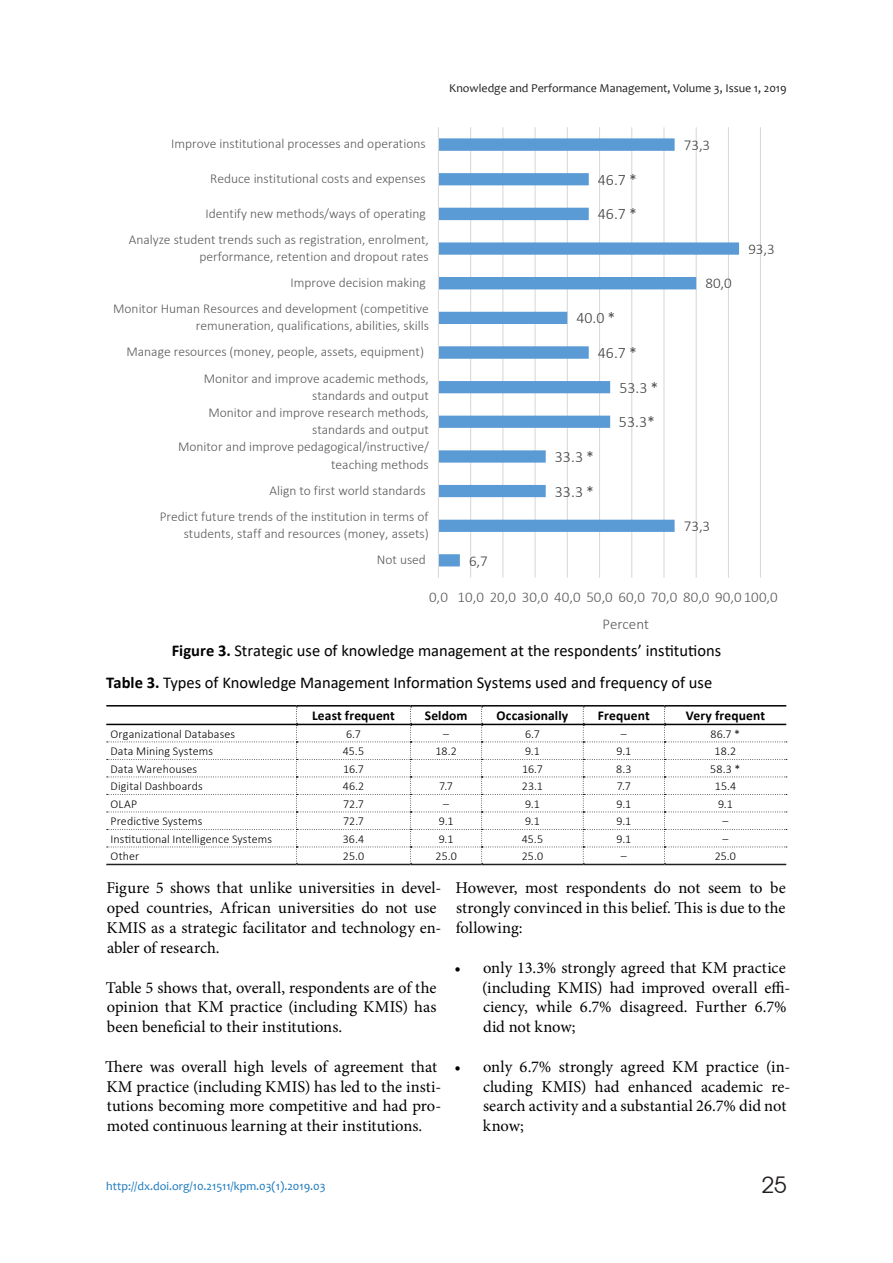
<style>
.page{position:relative;width:893px;height:1263px;background:#fff}
.page>*{position:absolute;margin:0;border:0;box-sizing:border-box;transform-origin:0 0}
.t1{font:22.5px "Avant Garde Gothic C";color:#231f20}
.t2{font:16.5px/19.8px "Minion Pro";letter-spacing:.005em;color:#000}
.t3{font:16.5px "Calibri";color:#000}
.t4{font:300 15.9px "Calibri";letter-spacing:.005em;color:#404040}
.t5{font:300 15px "Calibri";color:#595959}
.t6{font:300 15px "Calibri";color:#404040}
.t7{font:300 13.5px/17.1px "Calibri";color:#595959;text-align:right}
.t8{font:700 13.5px "Calibri";letter-spacing:.01em;color:#000}
.t9{font:300 12px "Calibri";letter-spacing:.01em;color:#000}
.t10{font:12px "Candara";color:#231f20}
.t11{font:12px "Candara";color:#1777bd}
.s1{font-weight:700}
</style>
<div class="page">
<hr style="left:470px;top:127px;width:1px;height:451px;background:#d9d9d9">
<hr style="left:502px;top:127px;width:1px;height:451px;background:#d9d9d9">
<hr style="left:535px;top:127px;width:1px;height:451px;background:#d9d9d9">
<hr style="left:567px;top:127px;width:1px;height:451px;background:#d9d9d9">
<hr style="left:599px;top:127px;width:1px;height:451px;background:#d9d9d9">
<hr style="left:631px;top:127px;width:1px;height:451px;background:#d9d9d9">
<hr style="left:663px;top:127px;width:1px;height:451px;background:#d9d9d9">
<hr style="left:696px;top:127px;width:1px;height:451px;background:#d9d9d9">
<hr style="left:728px;top:127px;width:1px;height:451px;background:#d9d9d9">
<hr style="left:760px;top:127px;width:1px;height:451px;background:#d9d9d9">
<svg style="left:439px;top:138px;width:300px;height:428px"></svg>
<hr style="left:438px;top:127px;width:1px;height:451px;background:#d9d9d9">
<hr style="left:106px;top:705px;width:190px;height:1px;background:#000">
<hr style="left:296px;top:705px;width:115px;height:1px;background:#000">
<hr style="left:411px;top:705px;width:71px;height:1px;background:#000">
<hr style="left:482px;top:705px;width:101px;height:1px;background:#000">
<hr style="left:583px;top:705px;width:81px;height:1px;background:#000">
<hr style="left:664px;top:705px;width:122px;height:1px;background:#000">
<hr style="left:106px;top:724px;width:190px;height:1px;background:#000">
<svg style="left:107px;top:706px;width:680px;height:158px"></svg>
<hr style="left:106px;top:864px;width:190px;height:1px;background:#231f20">
<hr style="left:296px;top:864px;width:115px;height:1px;background:#231f20">
<hr style="left:411px;top:864px;width:71px;height:1px;background:#231f20">
<hr style="left:482px;top:864px;width:101px;height:1px;background:#231f20">
<hr style="left:583px;top:864px;width:81px;height:1px;background:#231f20">
<hr style="left:664px;top:864px;width:122px;height:1px;background:#231f20">
<p class="t7" style="left:171px;top:136px;width:256px">Improve institutional processes and operations</p>
<p class="t7" style="left:210px;top:171px;width:217px">Reduce institutional costs and expenses</p>
<p class="t7" style="left:206px;top:206px;width:222px">Identify new methods/ways of operating</p>
<p class="t7" style="left:129px;top:232px;width:301px;line-height:16.5px">Analyze student trends such as registration, enrolment, performance, retention and dropout rates</p>
<p class="t7" style="left:291px;top:275px;width:137px">Improve decision making</p>
<p class="t7" style="left:113px;top:302px;width:317px;line-height:16.5px">Monitor Human Resources and development (competitive remuneration, qualifications, abilities, skills</p>
<p class="t7" style="left:127px;top:344px;width:299px">Manage resources (money, people, assets, equipment)</p>
<p class="t7" style="left:178px;top:371px;width:252px">Monitor and improve academic methods, standards and output<br>Monitor and improve research methods, standards and output<br>Monitor and improve pedagogical/instructive/ teaching methods</p>
<p class="t7" style="left:270px;top:483px;width:158px">Align to first world standards</p>
<p class="t7" style="left:160px;top:509px;width:271px;line-height:16.5px">Predict future trends of the institution in terms of students, staff and resources (money, assets)</p>
<p class="t7" style="left:377px;top:552px;width:51px">Not used</p>
<p class="t10" style="left:449px;top:83px;width:339px">Knowledge and Performance Management, Volume 3, Issue 1, 2019</p>
<p class="t6" style="left:469px;top:555px;width:20px">6,7</p>
<p class="t4" style="left:598px;top:173px;width:41px">46.7 *</p>
<p class="t4" style="left:598px;top:208px;width:41px">46.7 *</p>
<p class="t4" style="left:576px;top:312px;width:41px">40.0 *</p>
<p class="t4" style="left:598px;top:347px;width:41px">46.7 *</p>
<p class="t4" style="left:619px;top:381px;width:41px">53.3 *</p>
<p class="t4" style="left:555px;top:450px;width:41px">33.3 *</p>
<p class="t4" style="left:555px;top:485px;width:41px">33.3 *</p>
<p class="t4" style="left:619px;top:416px;width:38px">53.3*</p>
<p class="t6" style="left:684px;top:139px;width:28px">73,3</p>
<p class="t6" style="left:705px;top:278px;width:28px">80,0</p>
<p class="t6" style="left:748px;top:243px;width:28px">93,3</p>
<p class="t6" style="left:684px;top:520px;width:28px">73,3</p>
<p class="t5" style="left:429px;top:591px;width:350px">0,0 10,0 20,0 30,0 40,0 50,0 60,0 70,0 80,0 90,0 100,0</p>
<p class="t5" style="left:602px;top:619px;width:48px">Percent</p>
<p class="t3" style="left:172px;top:639px;width:551px"><span class="s1">Figure 3.</span> Strategic use of knowledge management at the respondents’ institutions</p>
<p class="t3" style="left:106px;top:671px;width:607px"><span class="s1">Table 3.</span> Types of Knowledge Management Information Systems used and frequency of use</p>
<p class="t8" style="left:312px;top:711px;width:84px">Least frequent</p>
<p class="t8" style="left:425px;top:711px;width:44px">Seldom</p>
<p class="t8" style="left:497px;top:711px;width:73px">Occasionally</p>
<p class="t8" style="left:598px;top:711px;width:53px">Frequent</p>
<p class="t8" style="left:686px;top:711px;width:81px">Very frequent</p>
<p class="t9" style="left:111px;top:726px;width:126px">Organizational Databases</p>
<p class="t9" style="left:346px;top:729px;width:16px">6.7</p>
<p class="t9" style="left:443px;top:729px;width:7px">–</p>
<p class="t9" style="left:525px;top:729px;width:16px">6.7</p>
<p class="t9" style="left:621px;top:729px;width:7px">–</p>
<p class="t9" style="left:710px;top:729px;width:31px">86.7 *</p>
<p class="t9" style="left:111px;top:747px;width:104px">Data Mining Systems</p>
<p class="t9" style="left:343px;top:747px;width:23px">45.5</p>
<p class="t9" style="left:435px;top:747px;width:23px">18.2</p>
<p class="t9" style="left:525px;top:747px;width:16px">9.1</p>
<p class="t9" style="left:616px;top:747px;width:16px">9.1</p>
<p class="t9" style="left:715px;top:747px;width:23px">18.2</p>
<p class="t9" style="left:111px;top:764px;width:88px">Data Warehouses</p>
<p class="t9" style="left:343px;top:764px;width:22px">16.7</p>
<p class="t9" style="left:522px;top:764px;width:22px">16.7</p>
<p class="t9" style="left:616px;top:764px;width:17px">8.3</p>
<p class="t9" style="left:710px;top:764px;width:32px">58.3 *</p>
<p class="t9" style="left:111px;top:782px;width:94px">Digital Dashboards</p>
<p class="t9" style="left:343px;top:782px;width:23px">46.2</p>
<p class="t9" style="left:439px;top:782px;width:15px">7.7</p>
<p class="t9" style="left:522px;top:782px;width:23px">23.1</p>
<p class="t9" style="left:617px;top:782px;width:15px">7.7</p>
<p class="t9" style="left:715px;top:782px;width:23px">15.4</p>
<p class="t9" style="left:111px;top:799px;width:28px">OLAP</p>
<p class="t9" style="left:343px;top:799px;width:22px">72.7</p>
<p class="t9" style="left:443px;top:799px;width:7px">–</p>
<p class="t9" style="left:525px;top:799px;width:16px">9.1</p>
<p class="t9" style="left:616px;top:799px;width:16px">9.1</p>
<p class="t9" style="left:718px;top:799px;width:16px">9.1</p>
<p class="t9" style="left:111px;top:814px;width:93px">Predictive Systems</p>
<p class="t9" style="left:343px;top:817px;width:22px">72.7</p>
<p class="t9" style="left:439px;top:817px;width:16px">9.1</p>
<p class="t9" style="left:525px;top:817px;width:16px">9.1</p>
<p class="t9" style="left:616px;top:817px;width:16px">9.1</p>
<p class="t9" style="left:722px;top:817px;width:7px">–</p>
<p class="t9" style="left:111px;top:831px;width:163px">Institutional Intelligence Systems</p>
<p class="t9" style="left:343px;top:834px;width:23px">36.4</p>
<p class="t9" style="left:439px;top:834px;width:16px">9.1</p>
<p class="t9" style="left:522px;top:834px;width:23px">45.5</p>
<p class="t9" style="left:616px;top:834px;width:16px">9.1</p>
<p class="t9" style="left:722px;top:834px;width:7px">–</p>
<p class="t9" style="left:111px;top:852px;width:30px">Other</p>
<p class="t9" style="left:343px;top:852px;width:23px">25.0</p>
<p class="t9" style="left:435px;top:852px;width:23px">25.0</p>
<p class="t9" style="left:522px;top:852px;width:23px">25.0</p>
<p class="t9" style="left:621px;top:852px;width:7px">–</p>
<p class="t9" style="left:715px;top:852px;width:23px">25.0</p>
<p class="t2" style="left:106px;top:880px;width:336px">Figure 5 shows that unlike universities in devel&shy;oped countries, African universities do not use KMIS as a strategic facilitator and technology en&shy;abler of research.</p>
<p class="t2" style="left:106px;top:979px;width:332px;text-align:justify">Table 5 shows that, overall, respondents are of the opinion that KM practice (including KMIS) has been beneficial to their institutions.</p>
<p class="t2" style="left:105px;top:1058px;width:338px">There was overall high levels of agreement that KM practice (including KMIS) has led to the insti&shy;tutions becoming more competitive and had pro&shy;moted continuous learning at their institutions.</p>
<p class="t2" style="left:456px;top:880px;width:332px;text-align:justify">However, most respondents do not seem to be strongly convinced in this belief. This is due to the following:</p>
<p class="t2" style="left:482px;top:959px;width:310px;text-indent:-28px">• only 13.3% strongly agreed that KM practice (including KMIS) had improved overall effi&shy;ciency, while 6.7% disagreed. Further 6.7% did not know;</p>
<p class="t2" style="left:483px;top:1058px;width:309px;text-indent:-29px">• only 6.7% strongly agreed KM practice (in&shy;cluding KMIS) had enhanced academic re&shy;search activity and a substantial 26.7% did not know;</p>
<p class="t11" style="left:106px;top:1181px;width:221px">http://dx.doi.org/10.21511/kpm.03(1).2019.03</p>
<h1 class="t1" style="left:762px;top:1172px;width:26px">25</h1>
</div>
